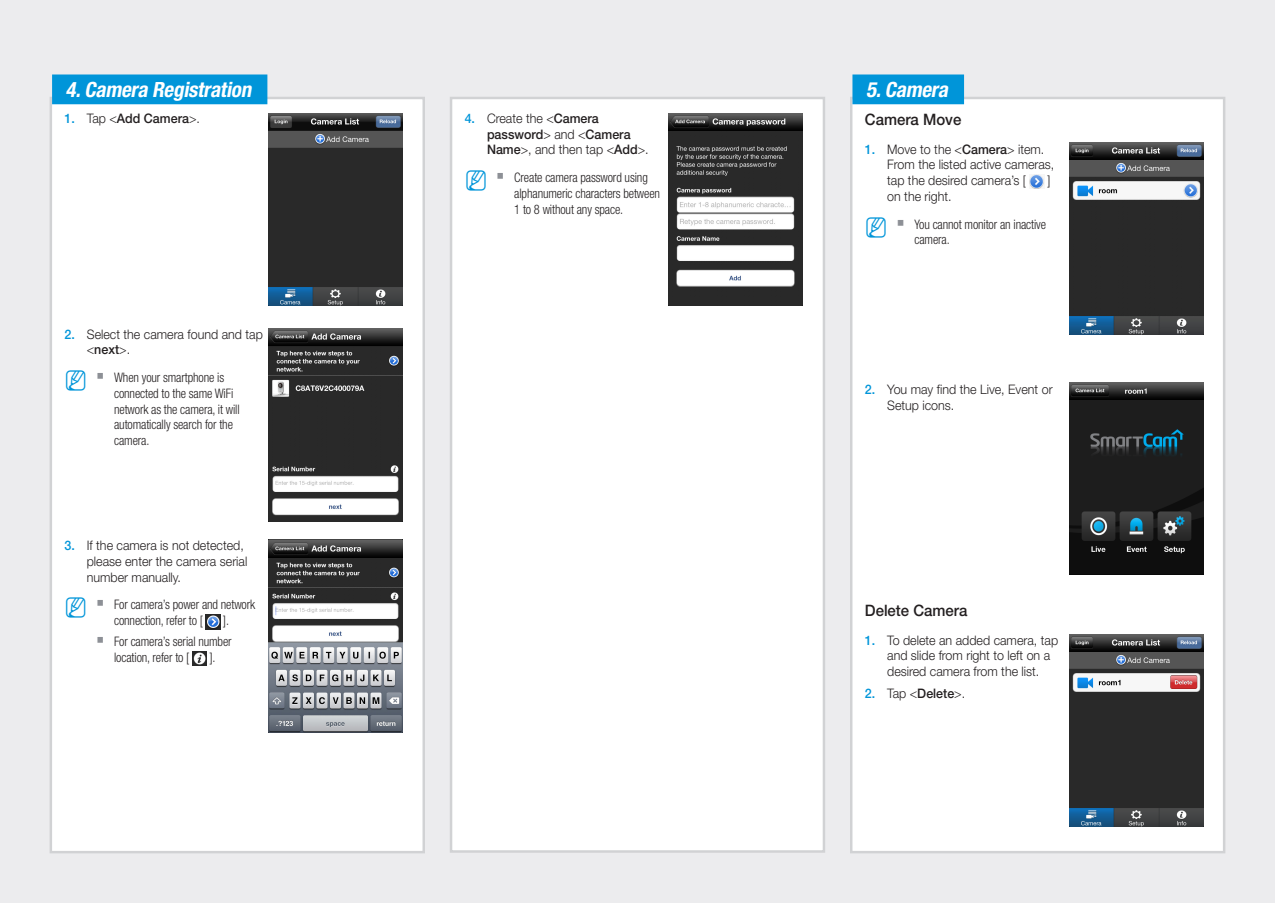
<style>
.page{position:relative;width:1275px;height:903px;background:#ececee}
.page>*{position:absolute;margin:0;border:0;box-sizing:border-box;transform-origin:0 0}
.t1{font:italic 700 condensed 21px "Helvetica Neue cp";color:#fff}
.t2{font:500 15.75px "Helvetica Neue cp";color:#231f20;scale:.95 1}
.t3{font:300 13.12px/15.8px "Helvetica Neue cp";color:#231f20;scale:.95 1}
.t4{font:300 condensed 13.12px/15.8px "Helvetica Neue cp";letter-spacing:-.01em;color:#231f20;scale:.95 1}
.t5{font:500 13.12px "Helvetica Neue cp";color:#231f20;scale:.95 1}
.s1{color:#0095d9}
.s2{font-weight:300}
.s3{font-weight:500;color:#0095d9}
.s4{font-weight:500}
.s5{font-family:"SIBD P1400";font-weight:400;font-stretch:normal;font-size:22.75px;color:#0095d9}
.s6{font-family:"SI Icon HR755";font-weight:400;font-stretch:normal;font-size:17.5px;color:#8d9096}
.s7{font-stretch:normal}
</style>
<div class="page">
<div style="left:51px;top:98px;width:373px;height:754px;background:#fff"></div>
<img style="left:206px;top:614px;width:14px;height:15px">
<img style="left:192px;top:651px;width:15px;height:15px">
<div style="left:50px;top:97px;width:375px;height:756px;border:2px solid #d1d2d4"></div>
<div style="left:52px;top:74px;width:215px;height:30px;background:#0095d9"></div>
<div style="left:451px;top:98px;width:373px;height:753px;background:#fff"></div>
<div style="left:450px;top:97px;width:375px;height:756px;border:2px solid #d1d2d4"></div>
<div style="left:851px;top:98px;width:373px;height:754px;background:#fff"></div>
<img style="left:1029px;top:174px;width:15px;height:15px">
<div style="left:850px;top:97px;width:375px;height:756px;border:2px solid #d1d2d4"></div>
<div style="left:852px;top:74px;width:112px;height:30px;background:#0095d9"></div>
<img style="left:269px;top:329px;width:134px;height:192px">
<img style="left:269px;top:113px;width:134px;height:192px">
<img style="left:1069px;top:142px;width:134px;height:193px">
<img style="left:269px;top:540px;width:134px;height:192px">
<img style="left:1069px;top:382px;width:134px;height:193px">
<img style="left:669px;top:113px;width:134px;height:192px">
<img style="left:1069px;top:634px;width:134px;height:193px">
<h1 class="t1" style="left:66px;top:76px;width:192px">4.Camera Registration</h1>
<p class="t5" style="left:64px;top:111px;width:144px"><span class="s1">1.</span> <span class="s2">Tap &lt;</span>Add Camera<span class="s2">&gt;.</span></p>
<p class="t3" style="left:87px;top:326px;width:187px;text-indent:-22px"><span class="s3">2.</span> Select the camera found and tap &lt;<span class="s4">next</span>&gt;.</p>
<p class="t4" style="left:114px;top:370px;width:134px;text-indent:-50px"><span class="s5">M</span> <span class="s6">`</span> When your smartphone is connected to the same WiFi network as the camera, it will automatically search for the camera.</p>
<p class="t3" style="left:87px;top:538px;width:170px;text-indent:-22px"><span class="s3">3.</span> If the camera is not detected, please enter the camera serial number manually.</p>
<p class="t4" style="left:64px;top:597px;width:202px;text-align:center"><span class="s5">M</span> <span class="s6">`</span> For camera’s power and network connection, refer to [</p>
<p class="t4" style="left:97px;top:610px;width:144px;line-height:20.7px;text-align:right">].<br><span class="s6">`</span> For camera’s serial number</p>
<p class="t4" style="left:114px;top:649px;width:81px">location, refer to [</p>
<p class="t4" style="left:210px;top:649px;width:8px">].</p>
<p class="t3" style="left:487px;top:110px;width:172px;text-indent:-22px"><span class="s3">4.</span> Create the &lt;<span class="s4">Camera password</span>&gt; and &lt;<span class="s4">Camera<br>Name</span>&gt;, and then tap &lt;<span class="s4">Add</span>&gt;.</p>
<p class="t4" style="left:514px;top:170px;width:155px;text-indent:-50px"><span class="s5">M</span> <span class="s6">`</span> Create camera password using alphanumeric characters between<br>1 to 8 without any space.</p>
<h1 class="t1" style="left:866px;top:76px;width:88px">5.Camera</h1>
<p class="t2" style="left:865px;top:110px;width:103px">Camera Move</p>
<p class="t3" style="left:887px;top:141px;width:178px;text-indent:-22px"><span class="s3">1.</span> Move to the &lt;<span class="s4">Camera</span>&gt; item.<br>From the listed active cameras, tap the desired camera’s [</p>
<p class="t3" style="left:1048px;top:173px;width:5px">]</p>
<p class="t4" style="left:865px;top:183px;width:192px;line-height:27.8px;text-indent:22px"><span class="s7">on the right.<br></span><span class="s5">M</span> <span class="s6">`</span> You cannot monitor an inactive</p>
<p class="t4" style="left:914px;top:232px;width:39px">camera.</p>
<p class="t3" style="left:887px;top:382px;width:176px;text-indent:-22px"><span class="s3">2.</span> You may find the Live, Event or<br>Setup icons.</p>
<p class="t2" style="left:865px;top:601px;width:109px">Delete Camera</p>
<p class="t3" style="left:887px;top:632px;width:181px;text-indent:-22px"><span class="s3">1.</span> To delete an added camera, tap and slide from right to left on a desired camera from the list.</p>
<p class="t3" style="left:865px;top:686px;width:107px"><span class="s3">2.</span> Tap &lt;<span class="s4">Delete</span>&gt;.</p>
</div>
